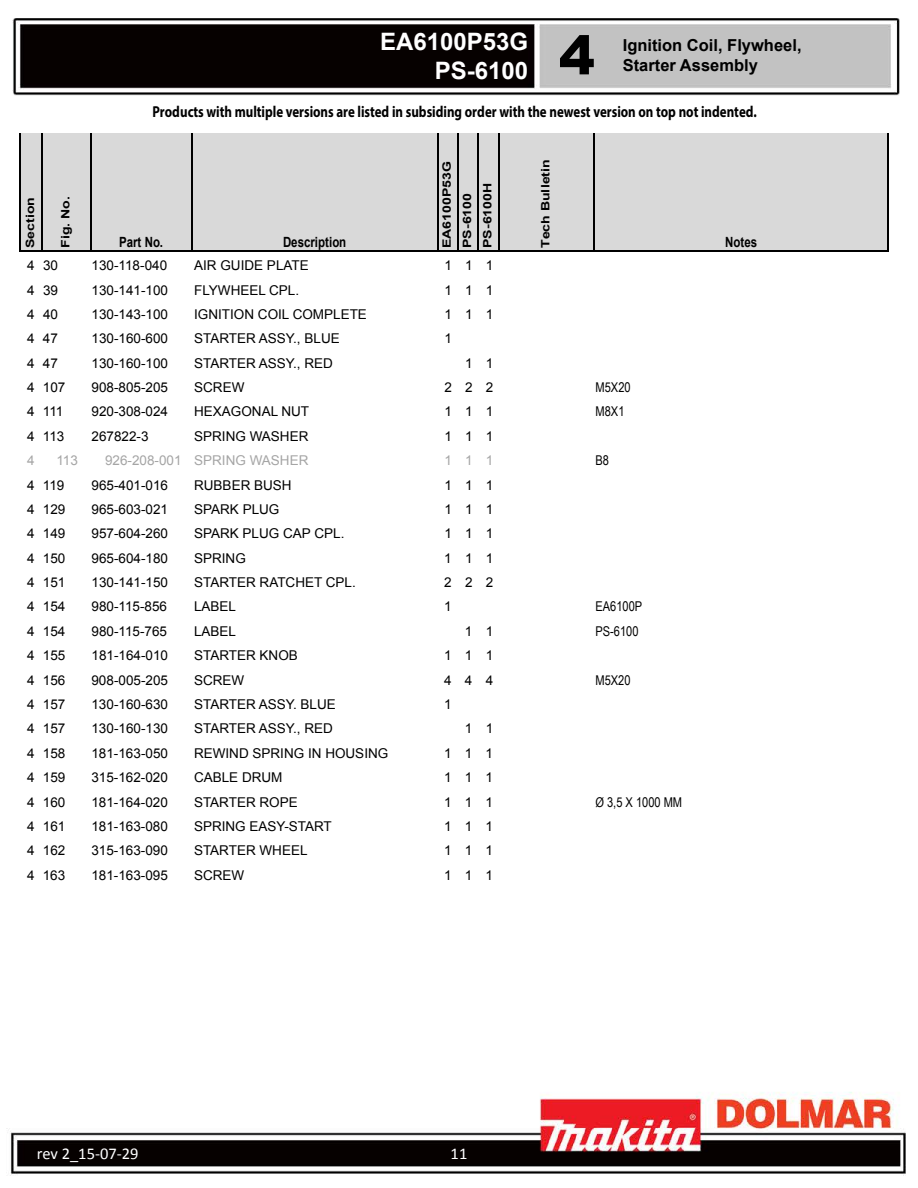
<style>
.page{position:relative;width:918px;height:1188px;background:#fff}
.page>*{position:absolute;margin:0;border:0;box-sizing:border-box;transform-origin:0 0}
.t1{font:900 54px "Arial";color:#000}
.t2{font:700 24px/28.8px "Arial";color:#fff;text-align:right}
.t3{font:700 16.5px/19.8px "Arial";color:#000}
.t4{font:16.5px "Calibri";color:#fff}
.t5{font:700 15.9px "Myriad Pro";letter-spacing:-.005em;color:#000;scale:.82 1}
.t6{font:700 14.1px "Arial";color:#000;scale:.82 1}
.t7{font:13.5px "Arial";color:#000}
.t8{font:13.5px "Arial Narrow";color:#000}
.t9{font:13.5px "Arial";color:#a5a5a5}
.t10{font:700 11.55px/20.2px "Arial";color:#000;scale:1.23 1}
</style>
<div class="page">
<img style="left:6px;top:18px;width:900px;height:1158px">
<div style="left:21px;top:133px;width:867px;height:118px;background:#d9d9d9"></div>
<hr style="left:19px;top:133px;width:1px;height:119px;background:#000">
<hr style="left:41px;top:133px;width:2px;height:119px;background:#000">
<hr style="left:90px;top:133px;width:1px;height:119px;background:#000">
<hr style="left:191px;top:133px;width:1px;height:119px;background:#000">
<hr style="left:437px;top:133px;width:1px;height:119px;background:#000">
<hr style="left:457px;top:133px;width:2px;height:119px;background:#000">
<hr style="left:478px;top:133px;width:1px;height:119px;background:#000">
<hr style="left:498px;top:133px;width:1px;height:119px;background:#000">
<hr style="left:594px;top:133px;width:1px;height:119px;background:#000">
<hr style="left:887px;top:133px;width:2px;height:119px;background:#000">
<hr style="left:20px;top:250px;width:869px;height:2px;background:#000">
<h2 class="t2" style="left:380px;top:28px;width:150px">EA6100P53G<br>PS-6100</h2>
<h1 class="t1" style="left:559px;top:16px;width:38px">4</h1>
<p class="t3" style="left:623px;top:36px;width:180px">Ignition Coil, Flywheel,<br>Starter Assembly</p>
<p class="t10" style="left:20px;top:248px;width:43px;rotate:-90deg">Section</p>
<p class="t10" style="left:56px;top:248px;width:44px;rotate:-90deg">Fig. No.</p>
<p class="t5" style="left:152px;top:102px;width:739px">Products with multiple versions are listed in subsiding order with the newest version on top not indented.</p>
<p class="t6" style="left:119px;top:232px;width:55px">Part No.</p>
<p class="t6" style="left:283px;top:232px;width:79px">Description</p>
<p class="t10" style="left:437px;top:248px;width:72px;rotate:-90deg">EA6100P53G<br>PS-6100<br>PS-6100H</p>
<p class="t10" style="left:536px;top:248px;width:74px;rotate:-90deg">Tech Bulletin</p>
<p class="t6" style="left:725px;top:232px;width:40px">Notes</p>
<p class="t7" style="left:27px;top:257px;width:32px">4 30</p>
<p class="t7" style="left:92px;top:257px;width:77px">130-118-040</p>
<p class="t7" style="left:194px;top:257px;width:116px">AIR GUIDE PLATE</p>
<p class="t7" style="left:444px;top:257px;width:50px">111</p>
<p class="t7" style="left:27px;top:281px;width:32px">4 39</p>
<p class="t7" style="left:92px;top:281px;width:78px">130-141-100</p>
<p class="t7" style="left:194px;top:281px;width:107px">FLYWHEEL CPL.</p>
<p class="t7" style="left:444px;top:281px;width:50px">111</p>
<p class="t7" style="left:27px;top:305px;width:32px">4 40</p>
<p class="t7" style="left:92px;top:305px;width:78px">130-143-100</p>
<p class="t7" style="left:194px;top:305px;width:174px">IGNITION COIL COMPLETE</p>
<p class="t7" style="left:444px;top:305px;width:50px">111</p>
<p class="t7" style="left:27px;top:330px;width:32px">4 47</p>
<p class="t7" style="left:92px;top:330px;width:78px">130-160-600</p>
<p class="t7" style="left:194px;top:330px;width:147px">STARTER ASSY., BLUE</p>
<p class="t7" style="left:444px;top:330px;width:9px">1</p>
<p class="t7" style="left:27px;top:354px;width:32px">4 47</p>
<p class="t7" style="left:92px;top:354px;width:78px">130-160-100</p>
<p class="t7" style="left:194px;top:354px;width:140px">STARTER ASSY., RED</p>
<p class="t7" style="left:465px;top:354px;width:30px">1 1</p>
<p class="t7" style="left:27px;top:378px;width:40px">4 107</p>
<p class="t7" style="left:92px;top:378px;width:78px">908-805-205</p>
<p class="t7" style="left:194px;top:378px;width:52px">SCREW</p>
<p class="t7" style="left:444px;top:378px;width:50px">222</p>
<p class="t8" style="left:596px;top:377px;width:37px">M5X20</p>
<p class="t7" style="left:27px;top:403px;width:38px">4 111</p>
<p class="t7" style="left:92px;top:403px;width:78px">920-308-024</p>
<p class="t7" style="left:194px;top:403px;width:117px">HEXAGONAL NUT</p>
<p class="t7" style="left:444px;top:403px;width:50px">111</p>
<p class="t8" style="left:596px;top:402px;width:30px">M8X1</p>
<p class="t7" style="left:27px;top:427px;width:39px">4 113</p>
<p class="t7" style="left:92px;top:427px;width:59px">267822-3</p>
<p class="t7" style="left:194px;top:427px;width:116px">SPRING WASHER</p>
<p class="t7" style="left:444px;top:427px;width:50px">111</p>
<p class="t9" style="left:27px;top:452px;width:9px">4</p>
<p class="t9" style="left:56px;top:452px;width:23px">113</p>
<p class="t9" style="left:105px;top:452px;width:205px">926-208-001 SPRING WASHER</p>
<p class="t9" style="left:444px;top:452px;width:50px">111</p>
<p class="t8" style="left:596px;top:451px;width:15px">B8</p>
<p class="t7" style="left:27px;top:476px;width:39px">4 119</p>
<p class="t7" style="left:92px;top:476px;width:78px">965-401-016</p>
<p class="t7" style="left:194px;top:476px;width:99px">RUBBER BUSH</p>
<p class="t7" style="left:444px;top:476px;width:50px">111</p>
<p class="t7" style="left:27px;top:500px;width:40px">4 129</p>
<p class="t7" style="left:92px;top:500px;width:78px">965-603-021</p>
<p class="t7" style="left:194px;top:500px;width:87px">SPARK PLUG</p>
<p class="t7" style="left:444px;top:500px;width:50px">111</p>
<p class="t7" style="left:27px;top:525px;width:40px">4 149</p>
<p class="t7" style="left:92px;top:525px;width:78px">957-604-260</p>
<p class="t7" style="left:194px;top:525px;width:152px">SPARK PLUG CAP CPL.</p>
<p class="t7" style="left:444px;top:525px;width:50px">111</p>
<p class="t7" style="left:27px;top:549px;width:40px">4 150</p>
<p class="t7" style="left:92px;top:549px;width:78px">965-604-180</p>
<p class="t7" style="left:194px;top:549px;width:53px">SPRING</p>
<p class="t7" style="left:444px;top:549px;width:50px">111</p>
<p class="t7" style="left:27px;top:574px;width:40px">4 151</p>
<p class="t7" style="left:92px;top:574px;width:78px">130-141-150</p>
<p class="t7" style="left:194px;top:574px;width:163px">STARTER RATCHET CPL.</p>
<p class="t7" style="left:444px;top:574px;width:50px">222</p>
<p class="t7" style="left:27px;top:598px;width:40px">4 154</p>
<p class="t7" style="left:91px;top:598px;width:77px">980-115-856</p>
<p class="t7" style="left:194px;top:598px;width:44px">LABEL</p>
<p class="t7" style="left:444px;top:598px;width:9px">1</p>
<p class="t8" style="left:595px;top:597px;width:48px">EA6100P</p>
<p class="t7" style="left:27px;top:622px;width:40px">4 154</p>
<p class="t7" style="left:91px;top:622px;width:77px">980-115-765</p>
<p class="t7" style="left:194px;top:622px;width:44px">LABEL</p>
<p class="t7" style="left:465px;top:622px;width:30px">1 1</p>
<p class="t8" style="left:595px;top:621px;width:45px">PS-6100</p>
<p class="t7" style="left:27px;top:647px;width:40px">4 155</p>
<p class="t7" style="left:91px;top:647px;width:78px">181-164-010</p>
<p class="t7" style="left:194px;top:647px;width:105px">STARTER KNOB</p>
<p class="t7" style="left:444px;top:647px;width:50px">111</p>
<p class="t7" style="left:27px;top:671px;width:40px">4 156</p>
<p class="t7" style="left:91px;top:671px;width:78px">908-005-205</p>
<p class="t7" style="left:194px;top:671px;width:52px">SCREW</p>
<p class="t7" style="left:444px;top:671px;width:50px">444</p>
<p class="t8" style="left:595px;top:670px;width:37px">M5X20</p>
<p class="t7" style="left:27px;top:695px;width:40px">4 157</p>
<p class="t7" style="left:91px;top:695px;width:78px">130-160-630</p>
<p class="t7" style="left:194px;top:695px;width:143px">STARTER ASSY. BLUE</p>
<p class="t7" style="left:444px;top:695px;width:9px">1</p>
<p class="t7" style="left:27px;top:720px;width:40px">4 157</p>
<p class="t7" style="left:91px;top:720px;width:78px">130-160-130</p>
<p class="t7" style="left:194px;top:720px;width:140px">STARTER ASSY., RED</p>
<p class="t7" style="left:465px;top:720px;width:30px">1 1</p>
<p class="t7" style="left:27px;top:744px;width:40px">4 158</p>
<p class="t7" style="left:91px;top:744px;width:78px">181-163-050</p>
<p class="t7" style="left:194px;top:744px;width:196px">REWIND SPRING IN HOUSING</p>
<p class="t7" style="left:444px;top:744px;width:50px">111</p>
<p class="t7" style="left:27px;top:769px;width:40px">4 159</p>
<p class="t7" style="left:91px;top:769px;width:78px">315-162-020</p>
<p class="t7" style="left:194px;top:769px;width:90px">CABLE DRUM</p>
<p class="t7" style="left:444px;top:769px;width:50px">111</p>
<p class="t7" style="left:27px;top:793px;width:40px">4 160</p>
<p class="t7" style="left:91px;top:793px;width:78px">181-164-020</p>
<p class="t7" style="left:194px;top:793px;width:105px">STARTER ROPE</p>
<p class="t7" style="left:444px;top:793px;width:50px">111</p>
<p class="t8" style="left:595px;top:792px;width:88px">Ø 3,5 X 1000 MM</p>
<p class="t7" style="left:27px;top:817px;width:40px">4 161</p>
<p class="t7" style="left:91px;top:817px;width:78px">181-163-080</p>
<p class="t7" style="left:194px;top:817px;width:139px">SPRING EASY-START</p>
<p class="t7" style="left:444px;top:817px;width:50px">111</p>
<p class="t7" style="left:27px;top:842px;width:40px">4 162</p>
<p class="t7" style="left:91px;top:842px;width:78px">315-163-090</p>
<p class="t7" style="left:194px;top:842px;width:115px">STARTER WHEEL</p>
<p class="t7" style="left:444px;top:842px;width:50px">111</p>
<p class="t7" style="left:27px;top:866px;width:40px">4 163</p>
<p class="t7" style="left:91px;top:866px;width:78px">181-163-095</p>
<p class="t7" style="left:194px;top:866px;width:52px">SCREW</p>
<p class="t7" style="left:444px;top:866px;width:50px">111</p>
<p class="t4" style="left:37px;top:1143px;width:103px">rev 2_15-07-29</p>
<p class="t4" style="left:451px;top:1143px;width:18px">11</p>
</div>
